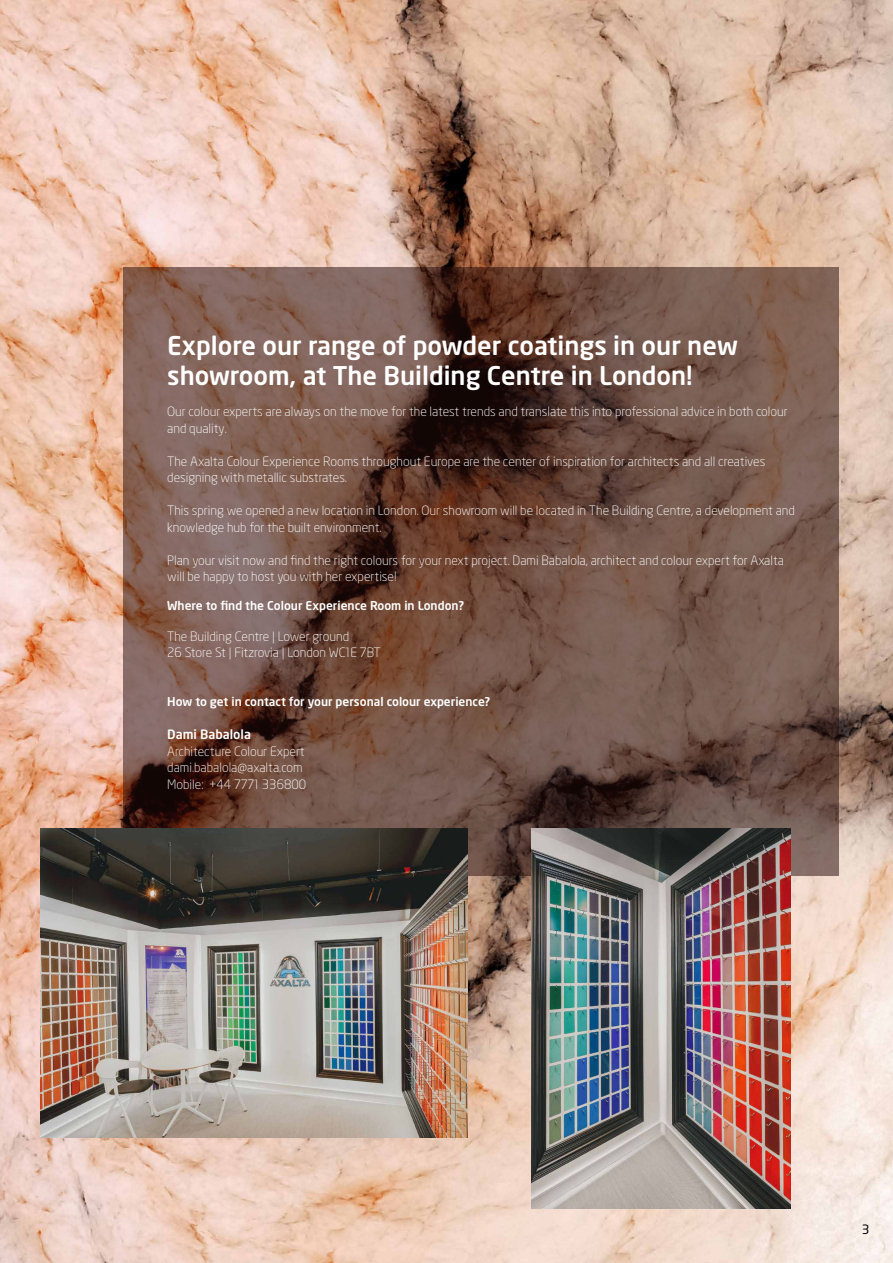
<style>
.page{position:relative;width:893px;height:1263px;background:#fff}
.page>*{position:absolute;margin:0;border:0;box-sizing:border-box;transform-origin:0 0}
.t1{font:500 25.5px "Neo Sans Pro";color:#fff}
.t2{font:300 12.75px/16.5px "Neo Sans Pro";color:#fff}
.t3{font:500 12.75px "Neo Sans Pro";color:#fff}
.t4{font:12.75px "Neo Sans Pro";color:#000}
.t5{font:500 12px "Neo Sans Pro";color:#fff}
</style>
<div class="page">
<img style="left:0;top:0;width:893px;height:1263px">
<svg style="left:123px;top:268px;width:716px;height:608px"></svg>
<img style="left:41px;top:828px;width:427px;height:309px">
<img style="left:531px;top:828px;width:260px;height:381px">
<p class="t1" style="left:167px;top:329px;width:572px">Explore our range of powder coatings in our new</p>
<p class="t1" style="left:167px;top:360px;width:527px">showroom, at The Building Centre in London!</p>
<p class="t2" style="left:167px;top:403px;width:622px">Our colour experts are always on the move for the latest trends and translate this into professional advice in both colour</p>
<p class="t2" style="left:167px;top:420px;width:61px">and quality.</p>
<p class="t2" style="left:167px;top:453px;width:599px">The Axalta Colour Experience Rooms throughout Europe are the center of inspiration for architects and all creatives designing with metallic substrates.</p>
<p class="t2" style="left:167px;top:502px;width:629px">This spring we opened a new location in London. Our showroom will be located in The Building Centre, a development and knowledge hub for the built environment.</p>
<p class="t2" style="left:167px;top:552px;width:618px">Plan your visit now and find the right colours for your next project. Dami Babalola, architect and colour expert for Axalta will be happy to host you with her expertise!</p>
<p class="t5" style="left:167px;top:598px;width:298px">Where to find the Colour Experience Room in London?</p>
<p class="t2" style="left:167px;top:628px;width:184px">The Building Centre | Lower ground</p>
<p class="t2" style="left:167px;top:644px;width:215px">26 Store St | Fitzrovia | London WC1E 7BT</p>
<p class="t5" style="left:167px;top:694px;width:324px">How to get in contact for your personal colour experience?</p>
<p class="t3" style="left:167px;top:726px;width:85px">Dami Babalola</p>
<p class="t2" style="left:167px;top:742px;width:139px">Architecture Colour Expert</p>
<p class="t2" style="left:167px;top:759px;width:137px">dami.babalola@axalta.com</p>
<p class="t2" style="left:167px;top:775px;width:141px">Mobile: +44 7771 336800</p>
<p class="t4" style="left:862px;top:1221px;width:9px">3</p>
</div>
